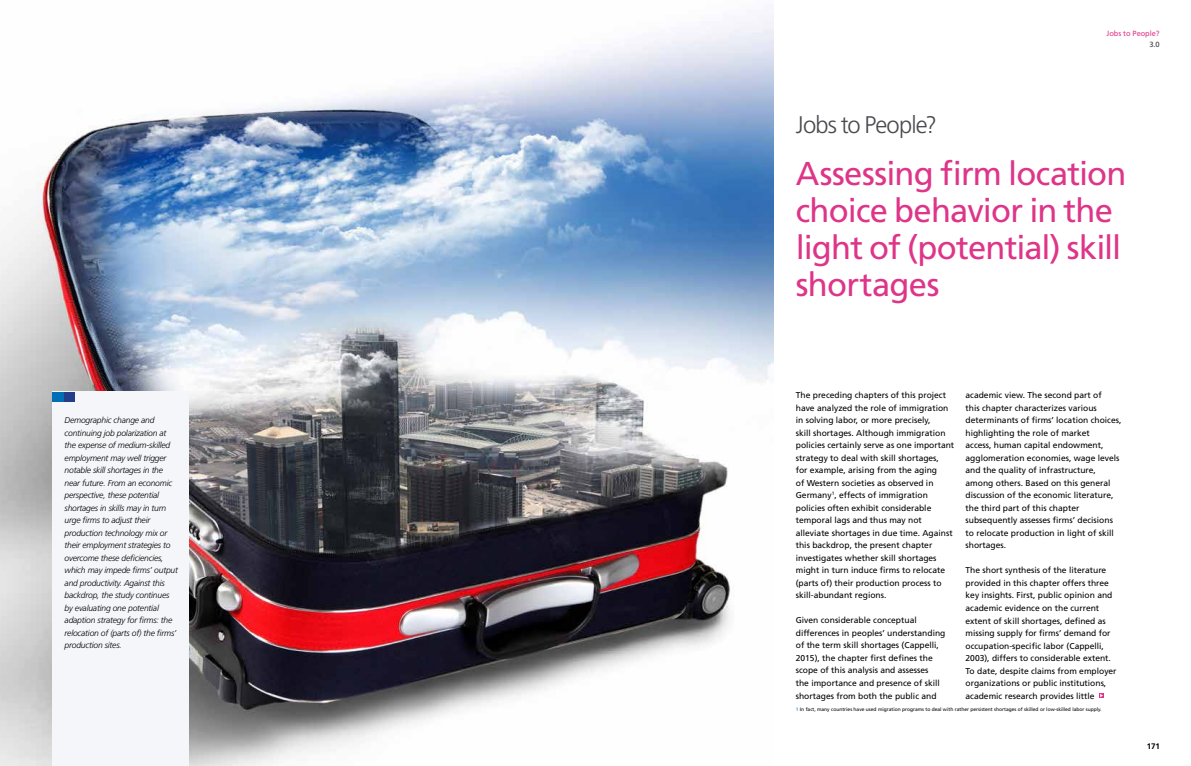
<style>
.page{position:relative;width:1191px;height:766px;background:#fff}
.page>*{position:absolute;margin:0;border:0;box-sizing:border-box;transform-origin:0 0}
.t1{font:33px/37px "Frutiger LT Std";letter-spacing:-.025em;color:#de3589}
.t2{font:300 24px "Frutiger LT Std";letter-spacing:-.035em;color:#4c494e}
.t3{font:8.5px/12.5px "Frutiger LT Std";color:#000}
.t4{font:italic 300 8.5px/12.5px "Frutiger LT Std";letter-spacing:-.02em;color:#000}
.t5{font:700 8px "Frutiger LT Std";color:#000}
.t6{font:7.5px "Frutiger LT Std";letter-spacing:-.01em;color:#de3589}
.t7{font:7.5px "Frutiger LT Std";color:#3c3c3b}
.t8{font:4.9px "Frutiger LT Std";color:#000}
.s1{color:#0075bf}
</style>
<div class="page">
<img style="left:0;top:15px;width:773px;height:750px">
<svg style="left:1099px;top:693px;width:4px;height:4px"></svg>
<div style="left:52px;top:392px;width:137px;height:373px;background:#f5f6f9"></div>
<div style="left:64px;top:392px;width:11px;height:9px;background:#233e89"></div>
<div style="left:52px;top:392px;width:12px;height:9px;background:#006eb7"></div>
<p class="t4" style="left:65px;top:414px;width:115px">Demographic change and continuing job polarization at the expense of medium-skilled employment may well trigger notable skill shortages in the near future. From an economic perspective, these potential shortages in skills may in turn urge firms to adjust their production technology mix or their employment strategies to overcome these deficiencies, which may impede firms’ output and productivity. Against this backdrop, the study continues by evaluating one potential adaption strategy for firms: the relocation of (parts of) the firms’ production sites.</p>
<p class="t6" style="left:1106px;top:28px;width:55px">Jobs to People?</p>
<p class="t7" style="left:1149px;top:40px;width:12px">3.0</p>
<h2 class="t2" style="left:796px;top:111px;width:143px">Jobs to People?</h2>
<h1 class="t1" style="left:796px;top:155px;width:332px">Assessing firm location choice behavior in the light of (potential) skill shortages</h1>
<p class="t3" style="left:965px;top:389px;width:157px">academic view. The second part of<br>this chapter characterizes various determinants of firms’ location choices, highlighting the role of market<br>access, human capital endowment, agglomeration economies, wage levels and the quality of infrastructure, among others. Based on this general discussion of the economic literature, the third part of this chapter subsequently assesses firms’ decisions to relocate production in light of skill shortages.</p>
<p class="t3" style="left:965px;top:564px;width:153px">The short synthesis of the literature provided in this chapter offers three key insights. First, public opinion and academic evidence on the current extent of skill shortages, defined as missing supply for firms’ demand for occupation-specific labor (Cappelli, 2003), differs to considerable extent.<br>To date, despite claims from employer organizations or public institutions, academic research provides little</p>
<p class="t8" style="left:796px;top:706px;width:307px"><span class="s1">1</span> In fact, many countries have used migration programs to deal with rather persistent shortages of skilled or low-skilled labor supply.</p>
<p class="t3" style="left:796px;top:389px;width:160px">The preceding chapters of this project have analyzed the role of immigration in solving labor, or more precisely,<br>skill shortages. Although immigration policies certainly serve as one important strategy to deal with skill shortages,<br>for example, arising from the aging<br>of Western societies as observed in Germany<sup>1</sup>, effects of immigration policies often exhibit considerable temporal lags and thus may not alleviate shortages in due time. Against this backdrop, the present chapter investigates whether skill shortages might in turn induce firms to relocate (parts of) their production process to skill-abundant regions.</p>
<p class="t3" style="left:796px;top:614px;width:151px">Given considerable conceptual differences in peoples’ understanding of the term skill shortages (Cappelli, 2015), the chapter first defines the scope of this analysis and assesses<br>the importance and presence of skill shortages from both the public and</p>
<p class="t5" style="left:1146px;top:740px;width:14px">171</p>
</div>
